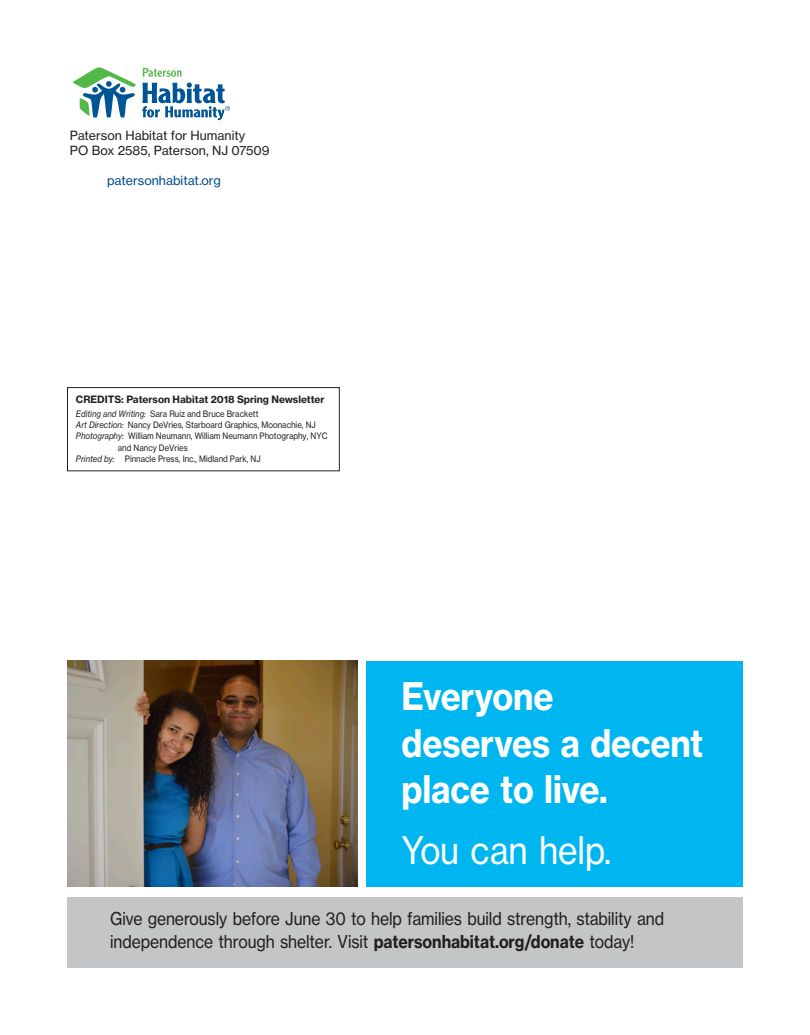
<style>
.page{position:relative;width:810px;height:1035px;background:#fff}
.page>*{position:absolute;margin:0;border:0;box-sizing:border-box;transform-origin:0 0}
.t1{font:37.5px/46.8px "N Haas Grotesk TX Pro 75 Bd";letter-spacing:-.005em;color:#fff;scale:.9 1}
.t2{font:37.5px "N Haas Grotesk TX Pro 55 Rg";letter-spacing:-.005em;color:#fff;scale:.9 1}
.t3{font:17.5px/22.5px "N Haas Grotesk TX Pro 55 Rg";letter-spacing:-.005em;color:#231f20;scale:.9 1}
.t4{font:12.5px/15px "N Haas Grotesk TX Pro 55 Rg";color:#231f20}
.t5{font:12.5px "N Haas Grotesk TX Pro 55 Rg";color:#004d89}
.t6{font:10px "N Haas Grotesk TX Pro 75 Bd";color:#231f20}
.t7{font:8.75px "N Haas Grotesk TX Pro 55 Rg";color:#231f20;scale:.9 1}
.s1{font-family:"N Haas Grotesk TX Pro 56 It"}
.s2{font-family:"N Haas Grotesk TX Pro 75 Bd"}
</style>
<div class="page">
<svg style="left:73px;top:68px;width:157px;height:52px"></svg>
<div style="left:67px;top:387px;width:273px;height:84px;border:1px solid #231f20"></div>
<div style="left:67px;top:897px;width:676px;height:71px;background:#c4c5c7"></div>
<div style="left:367px;top:661px;width:376px;height:225px;background:#00b6f0"></div>
<img style="left:68px;top:661px;width:289px;height:225px">
<h3 class="t4" style="left:70px;top:128px;width:201px">Paterson Habitat for Humanity<br>PO Box 2585, Paterson, NJ 07509</h3>
<h3 class="t5" style="left:107px;top:172px;width:115px">patersonhabitat.org</h3>
<p class="t6" style="left:76px;top:393px;width:250px">CREDITS: Paterson Habitat 2018 Spring Newsletter</p>
<p class="t7" style="left:76px;top:408px;width:204px"><span class="s1">Editing and Writing:</span> Sara Ruiz and Bruce Brackett</p>
<p class="t7" style="left:76px;top:420px;width:268px"><span class="s1">Art Direction:</span> Nancy DeVries, Starboard Graphics, Moonachie, NJ</p>
<p class="t7" style="left:76px;top:431px;width:281px"><span class="s1">Photography:</span> William Neumann, William Neumann Photography, NYC</p>
<p class="t7" style="left:118px;top:442px;width:79px">and Nancy DeVries</p>
<p class="t7" style="left:76px;top:453px;width:207px"><span class="s1">Printed by:</span> Pinnacle Press, Inc., Midland Park, NJ</p>
<h1 class="t1" style="left:402px;top:673px;width:337px">Everyone deserves a decent place to live.</h1>
<h1 class="t2" style="left:402px;top:827px;width:235px">You can help.</h1>
<h2 class="t3" style="left:110px;top:908px;width:617px">Give generously before June 30 to help families build strength, stability and independence through shelter. Visit <span class="s2">patersonhabitat.org/donate</span> today!</h2>
</div>
